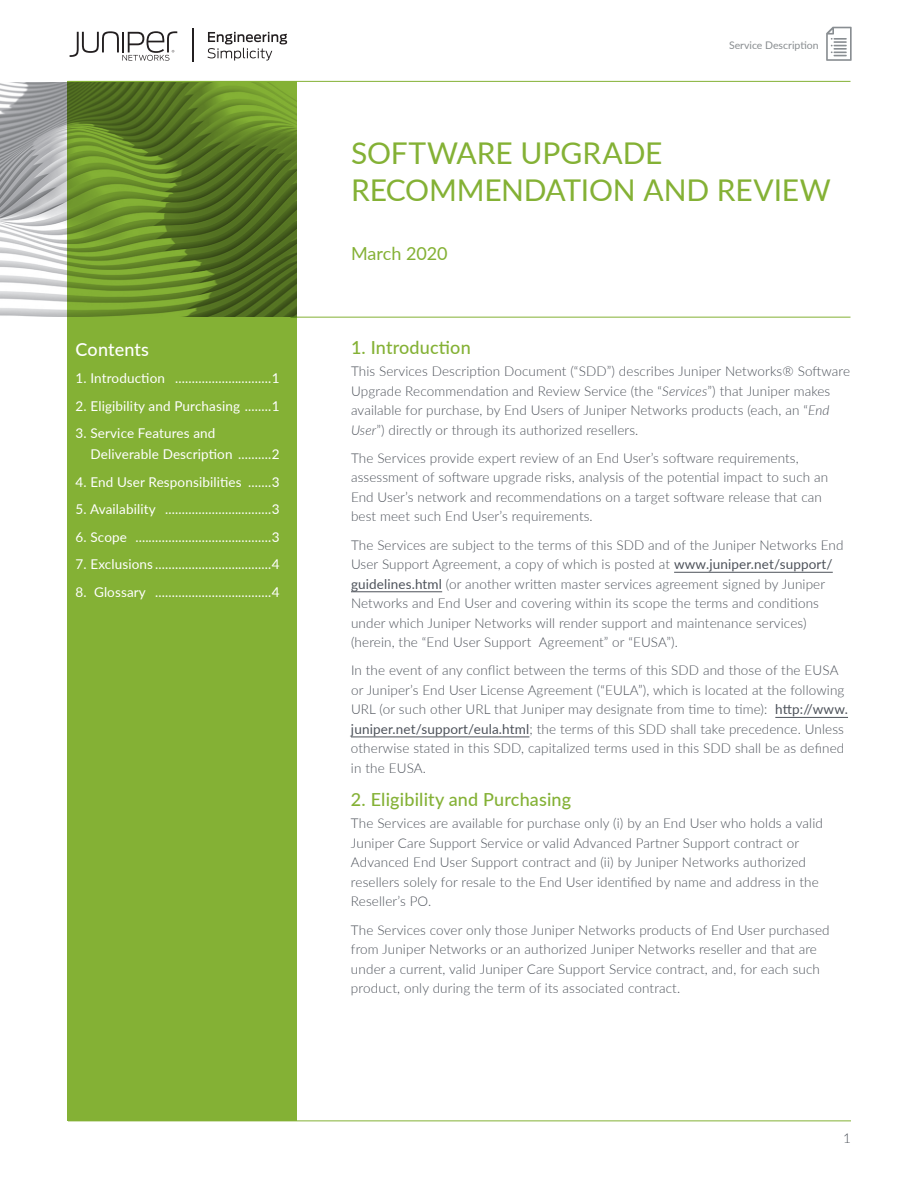
<style>
.page{position:relative;width:918px;height:1188px;background:#fff}
.page>*{position:absolute;margin:0;border:0;box-sizing:border-box;transform-origin:0 0}
.Datasheet_title{font:30px/37.5px "Lato";letter-spacing:-.005em;color:#84b135}
.t1{font:500 18px "Lato";letter-spacing:.01em;color:#84b135}
.Datasheet_title-2{font:18px "Lato";letter-spacing:-.005em;color:#84b135}
.t2{font:500 18px "Lato";letter-spacing:.005em;color:#fff}
.t3{font:300 13.5px/19.5px "Lato";letter-spacing:.01em;color:#4d525a}
.t4{font:13.5px/21px "Lato";letter-spacing:.01em;color:#fff}
.t5{font:10.5px "Lato";color:#898d90}
.s1{font-style:italic}
.s2{font-weight:400}
</style>
<div class="page">
<img style="left:0;top:82px;width:68px;height:235px">
<hr style="left:291px;top:317px;width:559px;height:1px;background:#84b135">
<svg style="left:207px;top:32px;width:80px;height:29px"></svg>
<svg style="left:70px;top:31px;width:107px;height:30px"></svg>
<hr style="left:192px;top:28px;width:2px;height:34px;background:#231f20">
<svg style="left:68px;top:82px;width:229px;height:1038px;background:#7ba531"></svg>
<hr style="left:68px;top:81px;width:782px;height:1px;background:#84b135">
<hr style="left:68px;top:1120px;width:783px;height:1px;background:#84b135">
<svg style="left:826px;top:27px;width:26px;height:34px"></svg>
<hr style="left:674px;top:572px;width:159px;height:1px;background:#4d525a">
<hr style="left:351px;top:591px;width:91px;height:1px;background:#4d525a">
<hr style="left:775px;top:717px;width:73px;height:1px;background:#4d525a">
<hr style="left:351px;top:737px;width:178px;height:1px;background:#4d525a">
<h1 class="t2" style="left:76px;top:336px;width:75px">Contents</h1>
<p class="t4" style="left:76px;top:367px;width:206px">1. Introduction .............................1</p>
<p class="t4" style="left:76px;top:395px;width:206px">2. Eligibility and Purchasing ........1</p>
<p class="t4" style="left:91px;top:422px;width:191px;text-indent:-15px">3. Service Features and<br>Deliverable Description ..........2</p>
<p class="t4" style="left:76px;top:471px;width:206px">4. End User Responsibilities .......3</p>
<p class="t4" style="left:76px;top:498px;width:206px">5. Availability ................................3</p>
<p class="t4" style="left:76px;top:526px;width:206px">6. Scope .........................................3</p>
<p class="t4" style="left:76px;top:553px;width:206px">7. Exclusions ...................................4</p>
<p class="t4" style="left:76px;top:581px;width:206px">8. Glossary ...................................4</p>
<p class="t5" style="left:729px;top:38px;width:91px">Service Description</p>
<p class="Datasheet_title" style="left:351px;top:133px;width:481px">SOFTWARE UPGRADE<br>RECOMMENDATION AND REVIEW</p>
<p class="Datasheet_title-2" style="left:351px;top:241px;width:98px">March 2020</p>
<h1 class="t1" style="left:351px;top:334px;width:121px">1. Introduction</h1>
<p class="t3" style="left:351px;top:361px;width:501px">This Services Description Document (“SDD”) describes Juniper Networks® Software Upgrade Recommendation and Review Service (the “<span class="s1">Services</span>”) that Juniper makes available for purchase, by End Users of Juniper Networks products (each, an “<span class="s1">End User</span>”) directly or through its authorized resellers.</p>
<p class="t3" style="left:351px;top:448px;width:479px">The Services provide expert review of an End User’s software requirements, assessment of software upgrade risks, analysis of the potential impact to such an End User’s network and recommendations on a target software release that can best meet such End User’s requirements.</p>
<p class="t3" style="left:351px;top:535px;width:494px">The Services are subject to the terms of this SDD and of the Juniper Networks End User Support Agreement, a copy of which is posted at <span class="s2">www.juniper.net/support/ guidelines.html</span> (or another written master services agreement signed by Juniper Networks and End User and covering within its scope the terms and conditions under which Juniper Networks will render support and maintenance services) (herein, the “End User Support Agreement” or “EUSA”).</p>
<p class="t3" style="left:351px;top:660px;width:499px">In the event of any conflict between the terms of this SDD and those of the EUSA or Juniper’s End User License Agreement (“EULA”), which is located at the following URL (or such other URL that Juniper may designate from time to time): <span class="s2">http://www. juniper.net/support/eula.html</span>; the terms of this SDD shall take precedence. Unless otherwise stated in this SDD, capitalized terms used in this SDD shall be as defined in the EUSA.</p>
<h1 class="t1" style="left:351px;top:786px;width:222px">2. Eligibility and Purchasing</h1>
<p class="t3" style="left:351px;top:813px;width:473px">The Services are available for purchase only (i) by an End User who holds a valid Juniper Care Support Service or valid Advanced Partner Support contract or Advanced End User Support contract and (ii) by Juniper Networks authorized resellers solely for resale to the End User identified by name and address in the Reseller’s PO.</p>
<p class="t3" style="left:351px;top:919px;width:480px">The Services cover only those Juniper Networks products of End User purchased from Juniper Networks or an authorized Juniper Networks reseller and that are under a current, valid Juniper Care Support Service contract, and, for each such product, only during the term of its associated contract.</p>
<p class="t3" style="left:843px;top:1128px;width:9px">1</p>
</div>
